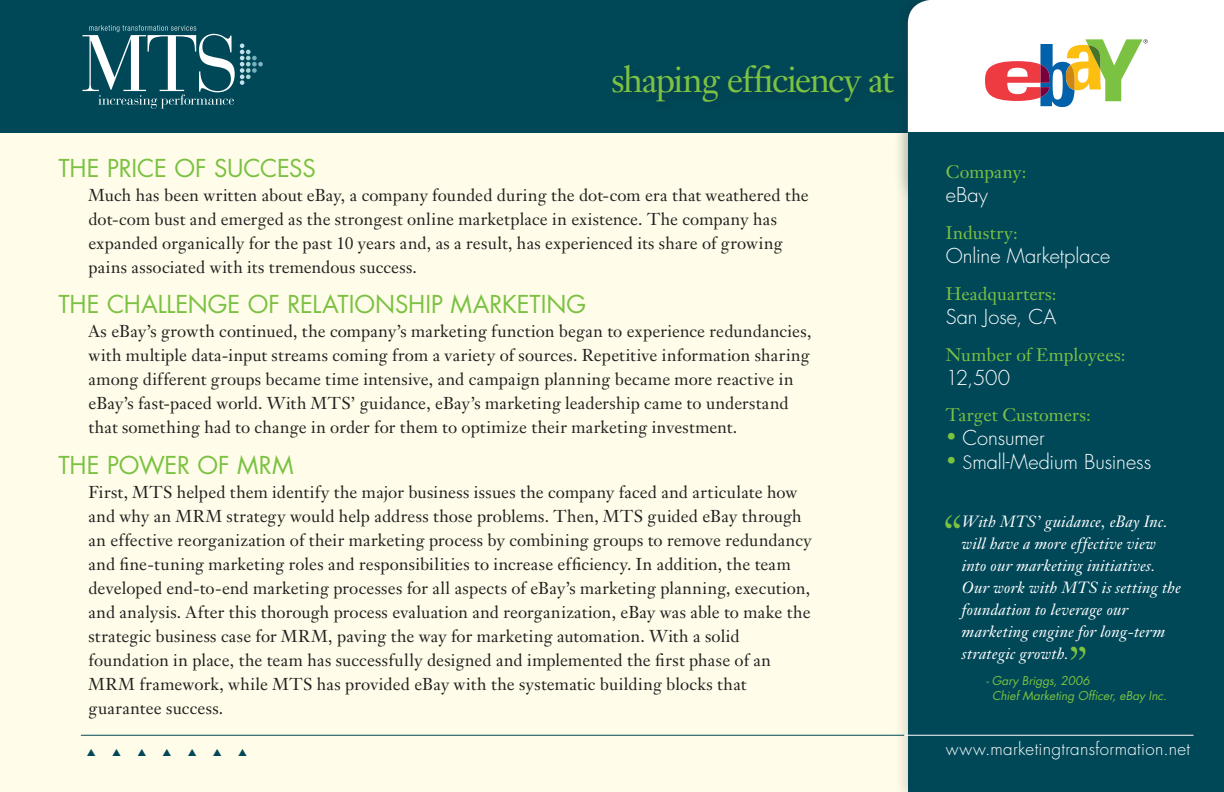
<style>
.page{position:relative;width:1224px;height:792px;background:#fff}
.page>*{position:absolute;margin:0;border:0;box-sizing:border-box;transform-origin:0 0}
.t1{font:italic 44px "Janson Text";color:#7bc142}
.t2{font:36px "Janson Text";letter-spacing:-.045em;color:#7bc142}
.t3{font:24px "Futura";letter-spacing:-.005em;color:#7bc142}
.t4{font:300 20px "Futura";color:#fff}
.t5{font:18px "Janson Text";letter-spacing:.005em;color:#7bc142}
.t6{font:17px/24px "Janson Text";letter-spacing:.01em;color:#231f20}
.t7{font:300 17px "Futura";letter-spacing:.02em;color:#fff}
.t8{font:italic 16px/22px "Janson Text";letter-spacing:.015em;color:#fff}
.t9{font:italic 12px/14.6px "Futura";color:#7bc142}
.s1{font-size:18px;color:#7bc142}
.s2{font-size:18px}
</style>
<div class="page">
<div style="left:0;top:120px;width:928px;height:672px;background:#fffde9"></div>
<div style="left:0;top:0;width:935px;height:133px;background:#004858"></div>
<svg style="left:82px;top:25px;width:181px;height:84px"></svg>
<div style="left:908px;top:0;width:27px;height:105px;background:#fff"></div>
<div style="left:892px;top:119px;width:332px;height:673px;background:#231f20;opacity:.15"></div>
<div style="left:908px;top:132px;width:316px;height:660px;background:#004858"></div>
<div style="left:908px;top:105px;width:316px;height:27px;background:#fff"></div>
<svg style="left:985px;top:39px;width:163px;height:68px"></svg>
<hr style="left:81px;top:735px;width:823px;height:1px;background:#004858">
<hr style="left:904px;top:735px;width:290px;height:1px;background:#fff">
<h2 class="t2" style="left:611px;top:57px;width:284px">shaping efficiency at</h2>
<h3 class="t3" style="left:58px;top:153px;width:245px">THE PRICE OF SUCCESS</h3>
<p class="t6" style="left:88px;top:183px;width:722px">Much has been written about eBay, a company founded during the dot-com era that weathered the dot-com bust and emerged as the strongest online marketplace in existence. The company has expanded organically for the past 10 years and, as a result, has experienced its share of growing pains associated with its tremendous success.</p>
<h3 class="t3" style="left:58px;top:289px;width:529px">THE CHALLENGE OF RELATIONSHIP MARKETING</h3>
<p class="t6" style="left:88px;top:319px;width:724px">As eBay’s growth continued, the company’s marketing function began to experience redundancies, with multiple data-input streams coming from a variety of sources. Repetitive information sharing among different groups became time intensive, and campaign planning became more reactive in eBay’s fast-paced world. With MTS’ guidance, eBay’s marketing leadership came to understand that something had to change in order for them to optimize their marketing investment.</p>
<h3 class="t3" style="left:58px;top:450px;width:237px">THE POWER OF MRM</h3>
<p class="t6" style="left:88px;top:480px;width:725px">First, MTS helped them identify the major business issues the company faced and articulate how and why an MRM strategy would help address those problems. Then, MTS guided eBay through an effective reorganization of their marketing process by combining groups to remove redundancy and fine-tuning marketing roles and responsibilities to increase efficiency. In addition, the team developed end-to-end marketing processes for all aspects of eBay’s marketing planning, execution, and analysis. After this thorough process evaluation and reorganization, eBay was able to make the strategic business case for MRM, paving the way for marketing automation. With a solid foundation in place, the team has successfully designed and implemented the first phase of an MRM framework, while MTS has provided eBay with the systematic building blocks that guarantee success.</p>
<p class="t5" style="left:946px;top:161px;width:82px">Company:</p>
<p class="t4" style="left:946px;top:183px;width:44px">eBay</p>
<p class="t5" style="left:946px;top:221px;width:74px">Industry:</p>
<p class="t4" style="left:946px;top:244px;width:166px">Online Marketplace</p>
<p class="t5" style="left:946px;top:282px;width:112px">Headquarters:</p>
<p class="t4" style="left:946px;top:304px;width:112px">San Jose, CA</p>
<p class="t5" style="left:946px;top:343px;width:181px">Number of Employees:</p>
<p class="t4" style="left:946px;top:365px;width:66px">12,500</p>
<p class="t5" style="left:946px;top:404px;width:146px">Target Customers:</p>
<p class="t4" style="left:946px;top:426px;width:100px"><span class="s1">•</span> Consumer</p>
<p class="t4" style="left:946px;top:450px;width:207px"><span class="s1">•</span> <span class="s2">S</span>mall-Medium Business</p>
<h1 class="t1" style="left:940px;top:505px;width:21px">“</h1>
<p class="t8" style="left:962px;top:511px;width:221px">With MTS’ guidance, eBay Inc. will have a more effective view into our marketing initiatives.<br>Our work with MTS is setting the foundation to leverage our marketing engine for long-term strategic growth.</p>
<h1 class="t1" style="left:1065px;top:636px;width:21px">”</h1>
<p class="t9" style="left:992px;top:673px;width:176px;text-indent:-6px">- Gary Briggs, 2006<br>Chief Marketing Officer, eBay Inc.</p>
<p class="t7" style="left:946px;top:738px;width:246px">www.marketingtransformation.net</p>
</div>
